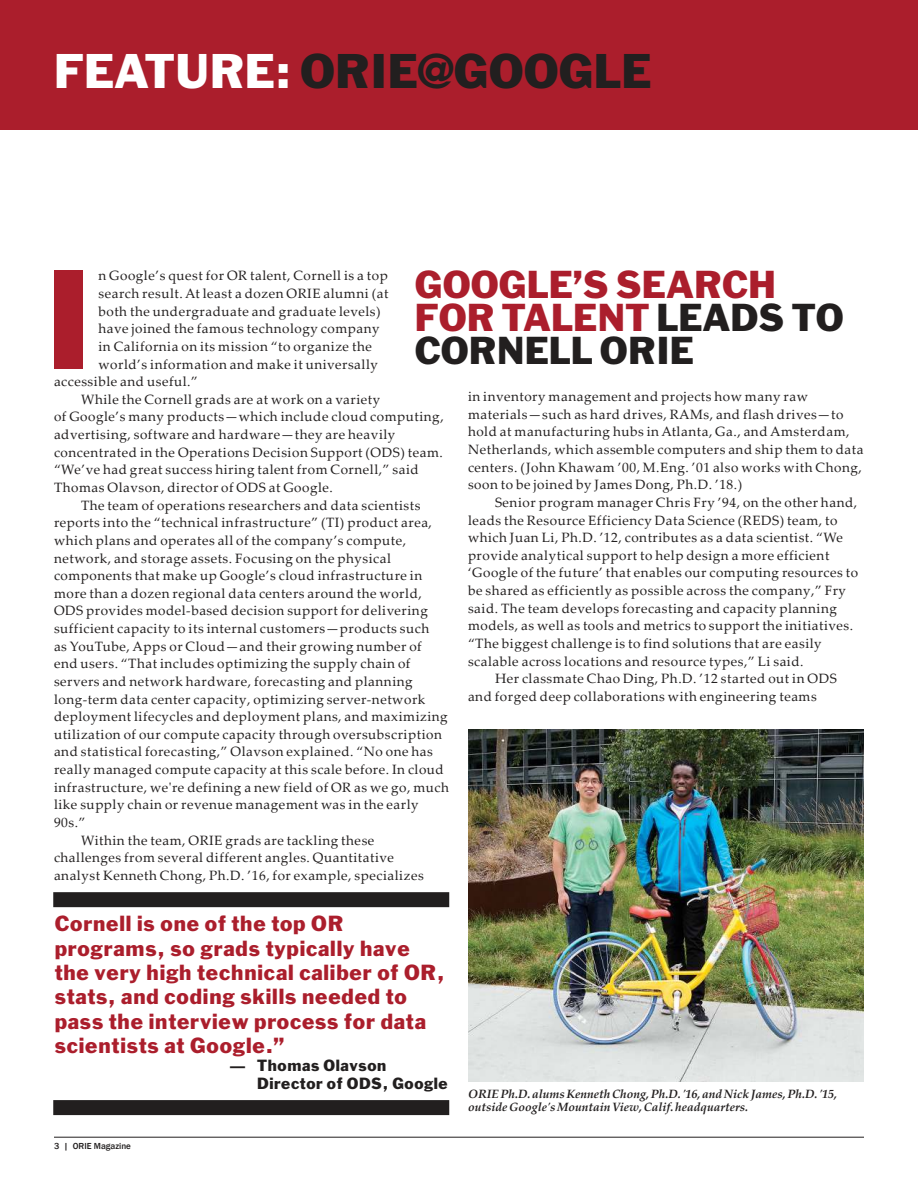
<style>
.page{position:relative;width:918px;height:1188px;background:#fff}
.page>*{position:absolute;margin:0;border:0;box-sizing:border-box;transform-origin:0 0}
.t1{font:130.05px "Franklin Gothic Std";color:#ab1e2c}
.t2{font:45px "Franklin Gothic Std";color:#221f1f}
.t3{font:36px/33px "Franklin Gothic Std";color:#ab1e2c}
.t4{font:20.25px/24.3px "Franklin Gothic Std";letter-spacing:.04em;color:#ab1e2c}
.t5{font:15px/18px "Franklin Gothic Std";letter-spacing:.04em;color:#221f1f}
.t6{font:13.5px/17.7px "Palatino Linotype";letter-spacing:.04em;color:#221f1f}
.t7{font:italic 700 12px/13.5px "Palatino Linotype";color:#221f1f}
.t8{font:500 9px "Franklin Gothic";color:#221f1f}
.s1{color:#fff}
.s2{color:#221f1f}
</style>
<div class="page">
<hr style="left:54px;top:1137px;width:810px;height:1px;background:#221f1f">
<div style="left:0;top:0;width:918px;height:130px;background:#ab1e2c"></div>
<img style="left:468px;top:730px;width:396px;height:351px">
<div style="left:53px;top:892px;width:396px;height:15px;background:#221f1f"></div>
<div style="left:53px;top:1100px;width:396px;height:15px;background:#221f1f"></div>
<h2 class="t2" style="left:54px;top:53px;width:599px"><span class="s1">FEATURE:</span> ORIE@GOOGLE</h2>
<h3 class="t3" style="left:415px;top:271px;width:430px">GOOGLE’S SEARCH<br>FOR TALENT <span class="s2">LEADS TO<br>CORNELL ORIE</span></h3>
<p class="t6" style="left:468px;top:389px;width:397px">in inventory management and projects how many raw materials—such as hard drives, RAMs, and flash drives—to hold at manufacturing hubs in Atlanta, Ga., and Amsterdam, Netherlands, which assemble computers and ship them to data centers. (John Khawam ’00, M.Eng. ’01 also works with Chong, soon to be joined by James Dong, Ph.D. ’18.)</p>
<p class="t6" style="left:495px;top:495px;width:364px">Senior program manager Chris Fry ’94, on the other hand,</p>
<p class="t6" style="left:468px;top:513px;width:371px">leads the Resource Efficiency Data Science (REDS) team, to</p>
<p class="t6" style="left:468px;top:530px;width:377px">which Juan Li, Ph.D. ’12, contributes as a data scientist. “We</p>
<p class="t6" style="left:468px;top:548px;width:363px">provide analytical support to help design a more efficient</p>
<p class="t6" style="left:468px;top:566px;width:392px">‘Google of the future’ that enables our computing resources to</p>
<p class="t6" style="left:468px;top:583px;width:380px">be shared as efficiently as possible across the company,” Fry</p>
<p class="t6" style="left:468px;top:601px;width:371px">said. The team develops forecasting and capacity planning</p>
<p class="t6" style="left:468px;top:618px;width:387px">models, as well as tools and metrics to support the initiatives.</p>
<p class="t6" style="left:468px;top:636px;width:355px">“The biggest challenge is to find solutions that are easily</p>
<p class="t6" style="left:468px;top:654px;width:337px">scalable across locations and resource types,” Li said.</p>
<p class="t6" style="left:495px;top:671px;width:343px">Her classmate Chao Ding, Ph.D. ’12 started out in ODS</p>
<p class="t6" style="left:468px;top:689px;width:350px">and forged deep collaborations with engineering teams</p>
<h1 class="t1" style="left:43px;top:268px;width:52px">I</h1>
<p class="t6" style="left:98px;top:269px;width:291px">n Google’s quest for OR talent, Cornell is a top</p>
<p class="t6" style="left:98px;top:286px;width:291px">search result. At least a dozen ORIE alumni (at</p>
<p class="t6" style="left:98px;top:304px;width:284px">both the undergraduate and graduate levels)</p>
<p class="t6" style="left:98px;top:321px;width:283px">have joined the famous technology company</p>
<p class="t6" style="left:98px;top:339px;width:275px">in California on its mission “to organize the</p>
<p class="t6" style="left:98px;top:357px;width:281px">world’s information and make it universally</p>
<p class="t6" style="left:54px;top:374px;width:145px">accessible and useful.”</p>
<p class="t6" style="left:81px;top:392px;width:301px">While the Cornell grads are at work on a variety</p>
<p class="t6" style="left:54px;top:410px;width:391px">of Google’s many products—which include cloud computing,</p>
<p class="t6" style="left:54px;top:427px;width:343px">advertising, software and hardware—they are heavily</p>
<p class="t6" style="left:54px;top:445px;width:390px">concentrated in the Operations Decision Support (ODS) team.</p>
<p class="t6" style="left:54px;top:463px;width:366px">“We’ve had great success hiring talent from Cornell,” said</p>
<p class="t6" style="left:54px;top:480px;width:280px">Thomas Olavson, director of ODS at Google.</p>
<p class="t6" style="left:81px;top:498px;width:341px">The team of operations researchers and data scientists</p>
<p class="t6" style="left:54px;top:515px;width:380px">reports into the “technical infrastructure” (TI) product area,</p>
<p class="t6" style="left:54px;top:533px;width:354px">which plans and operates all of the company’s compute,</p>
<p class="t6" style="left:54px;top:551px;width:338px">network, and storage assets. Focusing on the physical</p>
<p class="t6" style="left:54px;top:568px;width:370px">components that make up Google’s cloud infrastructure in</p>
<p class="t6" style="left:54px;top:586px;width:369px">more than a dozen regional data centers around the world,</p>
<p class="t6" style="left:54px;top:604px;width:375px">ODS provides model-based decision support for delivering</p>
<p class="t6" style="left:54px;top:621px;width:377px">sufficient capacity to its internal customers—products such</p>
<p class="t6" style="left:54px;top:639px;width:369px">as YouTube, Apps or Cloud—and their growing number of</p>
<p class="t6" style="left:54px;top:656px;width:358px">end users. “That includes optimizing the supply chain of</p>
<p class="t6" style="left:54px;top:674px;width:360px">servers and network hardware, forecasting and planning</p>
<p class="t6" style="left:54px;top:692px;width:373px">long-term data center capacity, optimizing server-network</p>
<p class="t6" style="left:54px;top:709px;width:395px">deployment lifecycles and deployment plans, and maximizing</p>
<p class="t6" style="left:54px;top:727px;width:389px">utilization of our compute capacity through oversubscription</p>
<p class="t6" style="left:54px;top:745px;width:380px">and statistical forecasting,” Olavson explained. “No one has</p>
<p class="t6" style="left:54px;top:762px;width:391px">really managed compute capacity at this scale before. In cloud</p>
<p class="t6" style="left:54px;top:780px;width:396px">infrastructure, we're defining a new field of OR as we go, much</p>
<p class="t6" style="left:54px;top:798px;width:366px">like supply chain or revenue management was in the early</p>
<p class="t6" style="left:54px;top:815px;width:33px">90s.”</p>
<p class="t6" style="left:81px;top:833px;width:295px">Within the team, ORIE grads are tackling these</p>
<p class="t6" style="left:54px;top:850px;width:341px">challenges from several different angles. Quantitative</p>
<p class="t6" style="left:54px;top:868px;width:371px">analyst Kenneth Chong, Ph.D. ’16, for example, specializes</p>
<h3 class="t4" style="left:55px;top:913px;width:391px">Cornell is one of the top OR programs, so grads typically have the very high technical caliber of OR, stats, and coding skills needed to pass the interview process for data scientists at Google.”</h3>
<p class="t5" style="left:257px;top:1057px;width:192px;text-indent:-27px">— Thomas Olavson<br>Director of ODS, Google</p>
<p class="t8" style="left:54px;top:1142px;width:79px">3 | ORIE Magazine</p>
<p class="t7" style="left:468px;top:1088px;width:371px">ORIE Ph.D. alums Kenneth Chong, Ph.D. '16, and Nick James, Ph.D. '15, outside Google's Mountain View, Calif. headquarters.</p>
</div>
